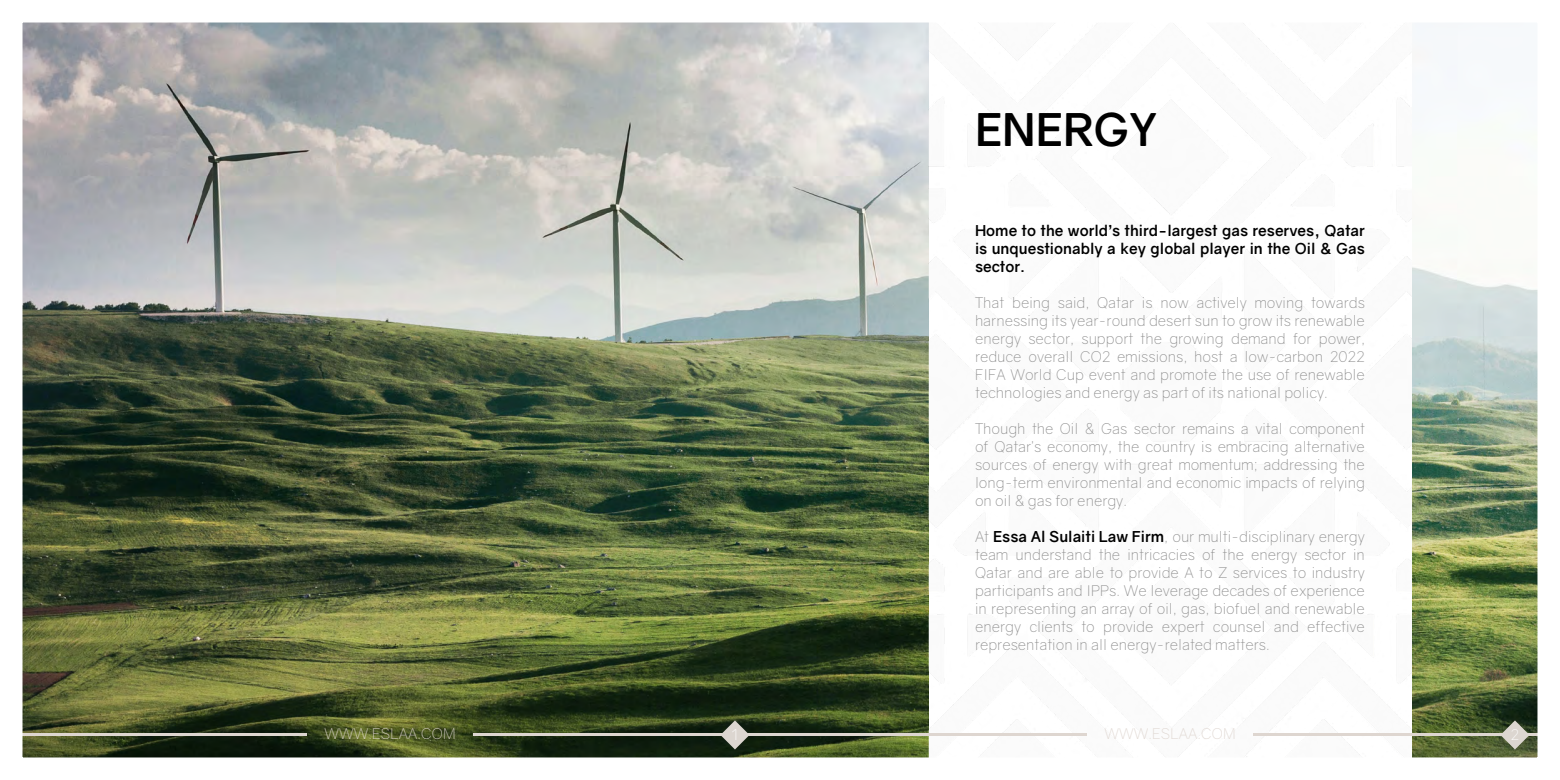
<style>
.page{position:relative;width:1560px;height:780px;background:#fff}
.page>*{position:absolute;margin:0;border:0;box-sizing:border-box;transform-origin:0 0}
.t1{font:700 45px "Gravity";color:#000}
.t2{font:300 15px/18px "Gravity";color:#898989;text-align:justify}
.t3{font:700 15px/18px "Gravity";color:#000;text-align:justify}
.t4{font:300 15px "Gravity";letter-spacing:.01em;color:#ded5cf}
.t5{font:300 15px "Gravity";color:#fff}
.s1{font-weight:700;color:#000}
</style>
<div class="page">
<img style="left:23px;top:23px;width:1513px;height:734px">
<img style="left:928px;top:23px;width:482px;height:734px">
<hr style="left:0;top:733px;width:306px;height:3px;background:#ded6d0">
<hr style="left:473px;top:733px;width:307px;height:3px;background:#ded6d0">
<svg style="left:720px;top:720px;width:29px;height:29px"></svg>
<hr style="left:780px;top:733px;width:306px;height:3px;background:#ded6d0">
<hr style="left:1253px;top:733px;width:306px;height:3px;background:#ded6d0">
<svg style="left:1500px;top:720px;width:29px;height:29px"></svg>
<h1 class="t1" style="left:974px;top:101px;width:183px">ENERGY</h1>
<p class="t3" style="left:974px;top:221px;width:391px">Home to the world’s third-largest gas reserves, Qatar is unquestionably a key global player in the Oil &amp; Gas sector.</p>
<p class="t2" style="left:974px;top:293px;width:391px">That being said, Qatar is now actively moving towards harnessing its year-round desert sun to grow its renewable energy sector, support the growing demand for power, reduce overall CO2 emissions, host a low-carbon 2022<br>FIFA World Cup event and promote the use of renewable technologies and energy as part of its national policy.</p>
<p class="t2" style="left:974px;top:419px;width:391px">Though the Oil &amp; Gas sector remains a vital component of Qatar’s economy, the country is embracing alternative sources of energy with great momentum; addressing the long-term environmental and economic impacts of relying on oil &amp; gas for energy.</p>
<p class="t2" style="left:974px;top:527px;width:391px">At <span class="s1">Essa Al Sulaiti Law Firm</span>, our multi-disciplinary energy team understand the intricacies of the energy sector in Qatar and are able to provide A to Z services to industry participants and IPPs. We leverage decades of experience in representing an array of oil, gas, biofuel and renewable energy clients to provide expert counsel and effective representation in all energy-related matters.</p>
<p class="t4" style="left:324px;top:725px;width:133px">WWW.ESLAA.COM</p>
<p class="t4" style="left:1104px;top:725px;width:133px">WWW.ESLAA.COM</p>
<p class="t5" style="left:1510px;top:726px;width:10px">2</p>
</div>
